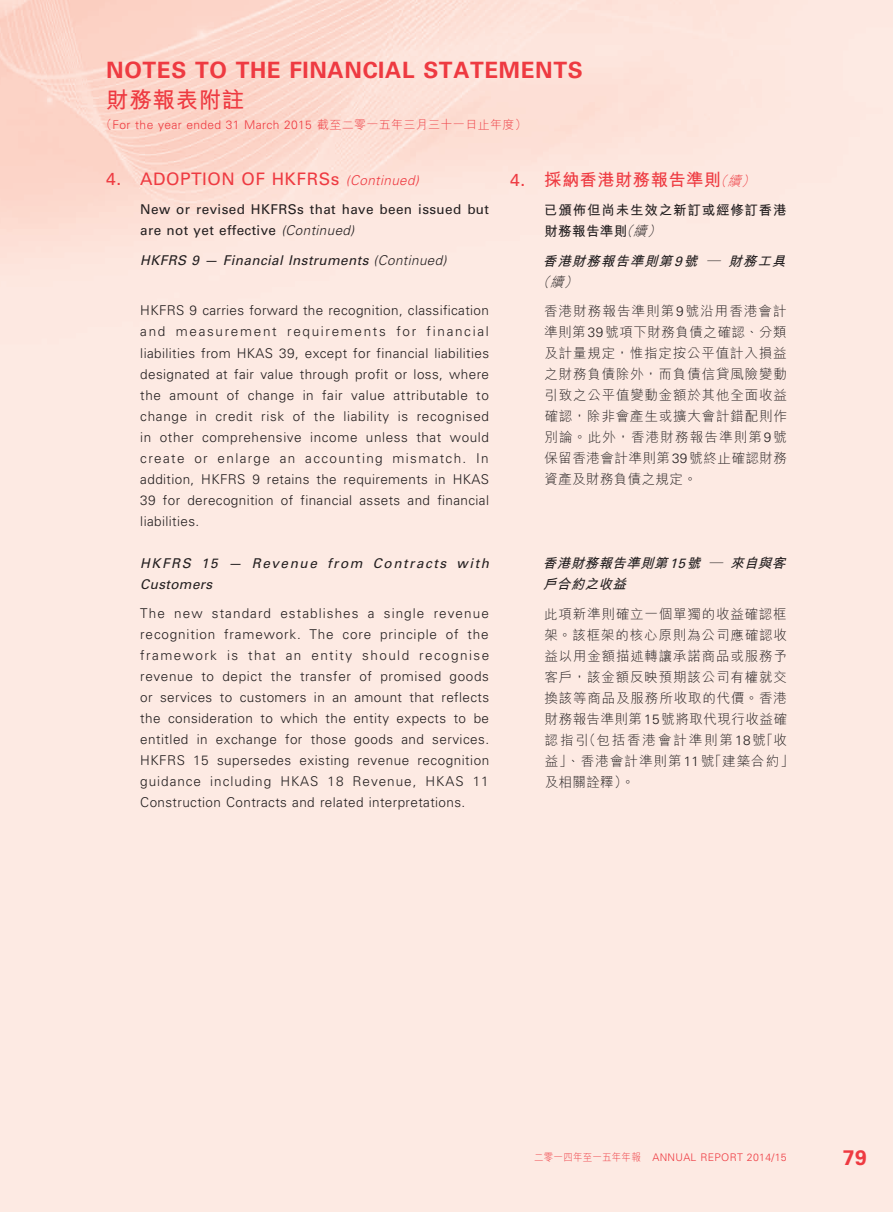
<style>
.page{position:relative;width:893px;height:1212px;background:#fff}
.page>*{position:absolute;margin:0;border:0;box-sizing:border-box;transform-origin:0 0}
.t1{font:700 22.5px "Univers";letter-spacing:.03em;color:#ee3a41}
.t2{font:700 22.5px "M Hei HK";letter-spacing:.03em;color:#ee3a41}
.t3{font:700 21px "Univers";color:#ee3a41}
.t4{font:17.25px "Univers";color:#ee3a41}
.t5{font:700 17.25px "M Hei HK";letter-spacing:.03em;color:#ee3a41}
.t6{font:300 13.5px/21px "Univers";letter-spacing:.03em;color:#231f20;text-align:justify}
.t7{font:300 13.5px/21px "M Hei HK";letter-spacing:.06em;color:#231f20;text-align:justify}
.t8{font:13.5px/21px "Univers";letter-spacing:.03em;color:#231f20}
.t9{font:italic 700 13.5px/21px "M Hei HK";color:#231f20}
.t10{font:italic 13.5px/21px "Univers";letter-spacing:.115em;color:#231f20}
.t11{font:italic 13.5px "Univers";letter-spacing:.03em;color:#231f20}
.t12{font:700 13.5px/21px "M Hei HK";letter-spacing:.06em;color:#231f20}
.t13{font:italic 300 13.5px "Univers";letter-spacing:.03em;color:#ee3a41}
.t14{font:300 12px "Univers";letter-spacing:.03em;color:#ee3a41}
.t15{font:300 10.5px "Univers";letter-spacing:.03em;color:#ee3a41}
.s1{font-family:"M Hei HK"}
.s2{font-weight:400;font-style:normal;font-size:17.25px}
.s3{font-weight:300;font-style:italic}
.s4{font-weight:300}
.s5{font-family:"Univers";font-weight:400}
.s6{font-weight:300;font-style:italic;font-size:13.5px}
.s7{font-family:"Univers"}
</style>
<div class="page">
<h1 class="t1" style="left:106px;top:57px;width:478px">NOTES TO THE FINANCIAL STATEMENTS</h1>
<h1 class="t2" style="left:106px;top:83px;width:140px">財務報表附註</h1>
<p class="t14" style="left:100px;top:117px;width:428px"><span class="s1">（</span>For the year ended 31 March 2015 <span class="s1">截至二零一五年三月三十一日止年度）</span></p>
<p class="t4" style="left:106px;top:169px;width:29px">4. ADOPTIO</p>
<p class="t4" style="left:221px;top:169px;width:87px">N OF HKFRS</p>
<p class="t13" style="left:331px;top:172px;width:90px"><span class="s2">s</span> (Continued)</p>
<p class="t8" style="left:140px;top:199px;width:140px">New or revised H KFRS</p>
<p class="t8" style="left:140px;top:199px;width:350px;text-indent:157px">s that have been issued but are not yet effective <span class="s3">(Continued)</span></p>
<p class="t11" style="left:140px;top:252px;width:308px">HKFRS 9 — Financial Instruments <span class="s4">(Continued)</span></p>
<p class="t6" style="left:140px;top:300px;width:350px">HKFRS 9 carries forward the recognition, classification and measurement requirements for financial liabilities from HKAS 39, except for financial liabilities designated at fair value through profit or loss, where the amount of change in fair value attributable to change in credit risk of the liability is recognised in other comprehensive income unless that would create or enlarge an accounting mismatch. In addition, HKFRS 9 retains the requirements in HKAS 39 for derecognition of financial assets and financial liabilities.</p>
<p class="t10" style="left:140px;top:552px;width:350px">HKFRS 15 — Revenue from Contracts with<br>Customers</p>
<p class="t6" style="left:140px;top:603px;width:350px">The new standard establishes a single revenue recognition framework. The core principle of the framework is that an entity should recognise revenue to depict the transfer of promised goods or services to customers in an amount that reflects the consideration to which the entity expects to be entitled in exchange for those goods and services.<br>HKFRS 15 supersedes existing revenue recognition guidance including HKAS 18 Revenue, HKAS 11<br>Construction Contracts and related interpretations.</p>
<p class="t5" style="left:510px;top:167px;width:251px"><span class="s5">4.</span> 採納香港財務報告準則<span class="s6">（續）</span></p>
<p class="t12" style="left:544px;top:199px;width:244px">已頒佈但尚未生效之新訂或經修訂香港財務報告準則<span class="s3">（續）</span></p>
<p class="t9" style="left:536px;top:249px;width:255px;text-indent:7px">香港財務報告準則第<span class="s5">9</span>號 — 財務工具<span class="s4">（續）</span></p>
<p class="t7" style="left:544px;top:300px;width:244px">香港財務報告準則第<span class="s7">9</span>號沿用香港會計準則第<span class="s7">39</span>號項下財務負債之確認、分類及計量規定，惟指定按公平值計入損益之財務負債除外，而負債信貸風險變動引致之公平值變動金額於其他全面收益確認，除非會產生或擴大會計錯配則作別論。此外，香港財務報告準則第<span class="s7">9</span>號保留香港會計準則第<span class="s7">39</span>號終止確認財務資產及財務負債之規定。</p>
<p class="t9" style="left:543px;top:552px;width:249px">香港財務報告準則第<span class="s5">15</span>號 — 來自與客戶合約之收益</p>
<p class="t7" style="left:544px;top:603px;width:251px;text-align:left">此項新準則確立一個單獨的收益確認框架。該框架的核心原則為公司應確認收益以用金額描述轉讓承諾商品或服務予客戶，該金額反映預期該公司有權就交換該等商品及服務所收取的代價。香港財務報告準則第<span class="s7">15</span>號將取代現行收益確認指引（包括香港會計準則第<span class="s7">18</span>號「收益」、香港會計準則第<span class="s7">11</span>號「建築合約」及相關詮釋）。</p>
<p class="t15" style="left:534px;top:1151px;width:254px"><span class="s1">二零一四年至一五年年報</span> ANNUAL REPORT 2014/15</p>
<h2 class="t3" style="left:843px;top:1145px;width:25px">79</h2>
</div>
